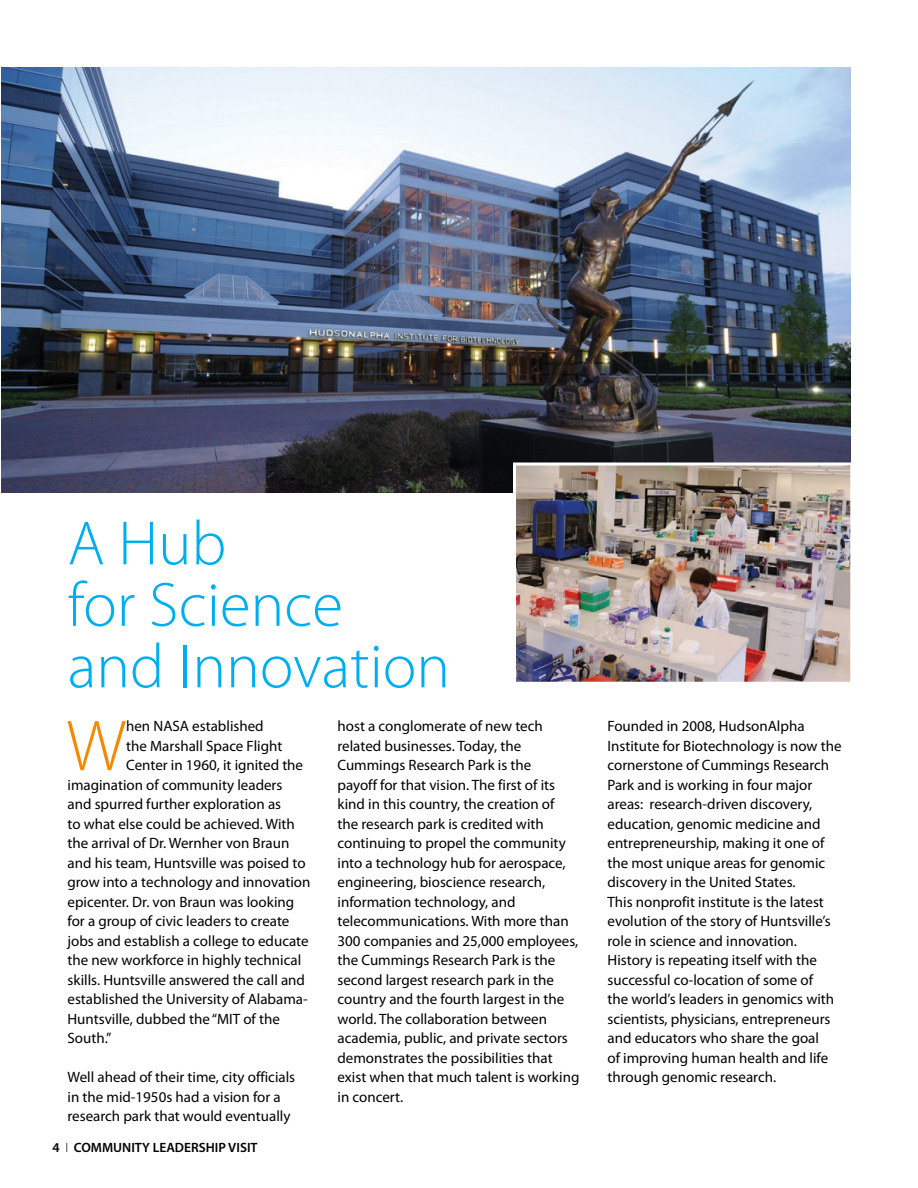
<style>
.page{position:relative;width:918px;height:1188px;background:#fff}
.page>*{position:absolute;margin:0;border:0;box-sizing:border-box;transform-origin:0 0}
.t1{font:300 72.9px "Myriad Pro";color:#f38a00}
.t2{font:300 63px/61.5px "Myriad Pro";color:#00aeef}
.t3{font:15px/19.5px "Myriad Pro";color:#000}
.t4{font:600 13.5px "Myriad Pro";color:#000}
.s1{font-weight:300}
</style>
<div class="page">
<img style="left:1px;top:68px;width:849px;height:424px">
<img style="left:517px;top:467px;width:332px;height:214px">
<div style="left:513px;top:463px;width:340px;height:222px;border:3px solid #fff"></div>
<h2 class="t2" style="left:68px;top:514px;width:384px">A Hub<br>for Science and Innovation</h2>
<h1 class="t1" style="left:66px;top:706px;width:61px">W</h1>
<p class="t3" style="left:126px;top:716px;width:139px">hen NASA established</p>
<p class="t3" style="left:126px;top:736px;width:158px">the Marshall Space Flight</p>
<p class="t3" style="left:126px;top:755px;width:178px">Center in 1960, it ignited the</p>
<p class="t3" style="left:67px;top:775px;width:216px">imagination of community leaders</p>
<p class="t3" style="left:67px;top:794px;width:215px">and spurred further exploration as</p>
<p class="t3" style="left:67px;top:814px;width:229px">to what else could be achieved. With</p>
<p class="t3" style="left:67px;top:833px;width:223px">the arrival of Dr. Wernher von Braun</p>
<p class="t3" style="left:67px;top:853px;width:240px">and his team, Huntsville was poised to</p>
<p class="t3" style="left:67px;top:872px;width:244px">grow into a technology and innovation</p>
<p class="t3" style="left:67px;top:892px;width:228px">epicenter. Dr. von Braun was looking</p>
<p class="t3" style="left:67px;top:911px;width:223px">for a group of civic leaders to create</p>
<p class="t3" style="left:67px;top:931px;width:243px">jobs and establish a college to educate</p>
<p class="t3" style="left:67px;top:950px;width:235px">the new workforce in highly technical</p>
<p class="t3" style="left:67px;top:970px;width:239px">skills. Huntsville answered the call and</p>
<p class="t3" style="left:67px;top:989px;width:242px">established the University of Alabama-</p>
<p class="t3" style="left:67px;top:1009px;width:214px">Huntsville, dubbed the “MIT of the</p>
<p class="t3" style="left:67px;top:1028px;width:45px">South.”</p>
<p class="t3" style="left:67px;top:1067px;width:229px">Well ahead of their time, city officials in the mid-1950s had a vision for a research park that would eventually</p>
<p class="t4" style="left:53px;top:1139px;width:207px">4 <span class="s1">I</span> COMMUNITY LEADERSHIP VISIT</p>
<p class="t3" style="left:338px;top:716px;width:243px">host a conglomerate of new tech related businesses. Today, the Cummings Research Park is the<br>payoff for that vision. The first of its kind in this country, the creation of<br>the research park is credited with continuing to propel the community into a technology hub for aerospace, engineering, bioscience research, information technology, and telecommunications. With more than 300 companies and 25,000 employees, the Cummings Research Park is the second largest research park in the country and the fourth largest in the world. The collaboration between academia, public, and private sectors demonstrates the possibilities that exist when that much talent is working in concert.</p>
<p class="t3" style="left:608px;top:716px;width:236px">Founded in 2008, HudsonAlpha Institute for Biotechnology is now the cornerstone of Cummings Research Park and is working in four major areas: research-driven discovery, education, genomic medicine and entrepreneurship, making it one of the most unique areas for genomic discovery in the United States.<br>This nonprofit institute is the latest evolution of the story of Huntsville’s role in science and innovation.<br>History is repeating itself with the successful co-location of some of<br>the world’s leaders in genomics with scientists, physicians, entrepreneurs and educators who share the goal<br>of improving human health and life through genomic research.</p>
</div>
